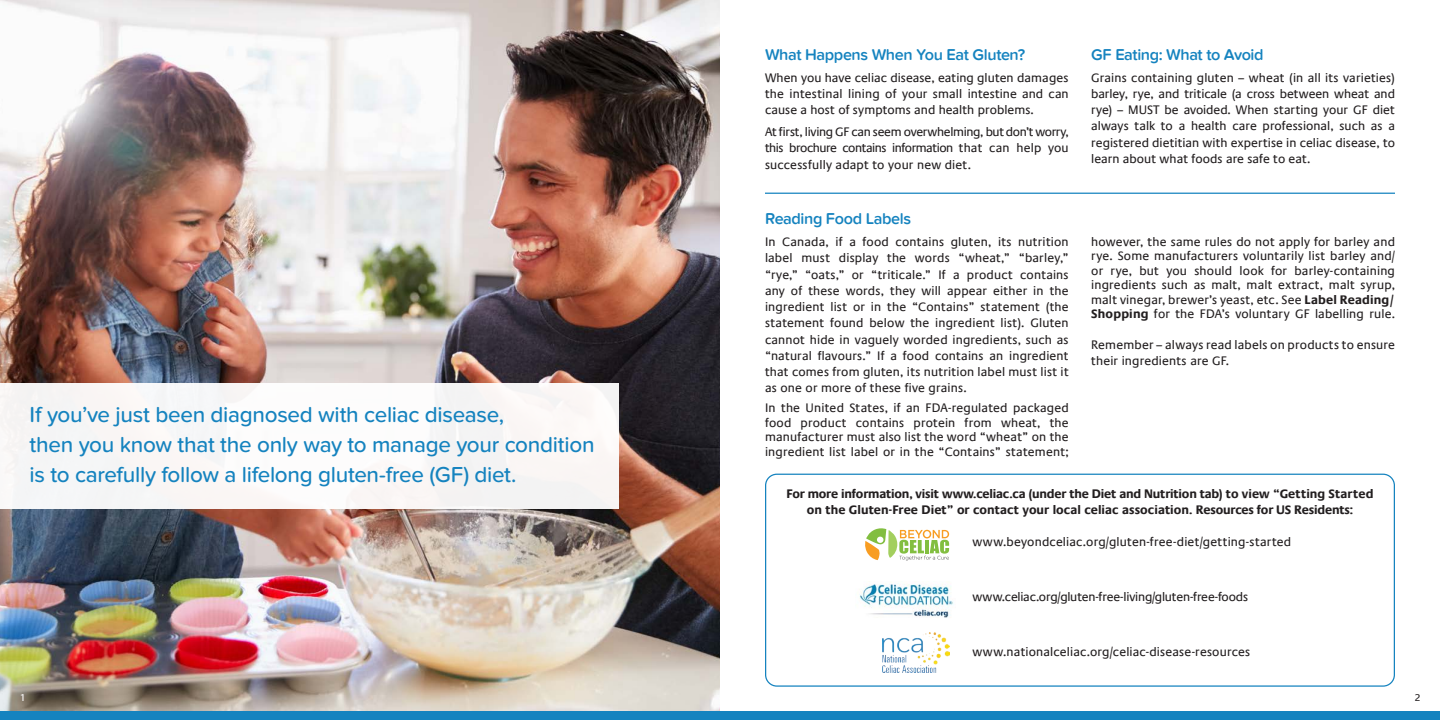
<style>
.page{position:relative;width:1440px;height:720px;background:#fff}
.page>*{position:absolute;margin:0;border:0;box-sizing:border-box;transform-origin:0 0}
.Header_UL_2{font:500 22.5px/30px "Proxima Nova Soft";letter-spacing:-.015em;color:#1583bf}
.BodyHead{font:600 16.25px "Proxima Nova Soft W03";letter-spacing:-.025em;color:#1583bf}
.Body{font:12.5px/16.2px "Praxis Com";letter-spacing:.01em;color:#231f20;text-align:justify}
.Body-2{font:700 12.5px/16.2px "Praxis Com";letter-spacing:-.01em;color:#231f20;text-align:center}
.Body-3{font:12.5px "Praxis Com";letter-spacing:-.015em;color:#231f20}
.Body-4{font:10px "Praxis Com";color:#fff}
.t1{font:10px "Praxis Com";color:#231f20}
.s1{font-weight:700}
</style>
<div class="page">
<img style="left:0;top:0;width:720px;height:711px">
<div style="left:765px;top:474px;width:630px;height:213px;border:1px solid #1583bf;border-radius:11px"></div>
<hr style="left:765px;top:193px;width:630px;height:1px;background:#1583bf">
<div style="left:0;top:383px;width:619px;height:126px;background:#faf6f6"></div>
<div style="left:0;top:711px;width:1440px;height:9px;background:#1583bf"></div>
<img style="left:859px;top:583px;width:95px;height:35px">
<img style="left:883px;top:633px;width:66px;height:40px">
<svg style="left:865px;top:528px;width:84px;height:32px"></svg>
<p class="Header_UL_2" style="left:30px;top:400px;width:566px">If you’ve just been diagnosed with celiac disease,<br>then you know that the only way to manage your condition is to carefully follow a lifelong gluten-free (GF) diet.</p>
<p class="Body-4" style="left:19px;top:692px;width:8px">1</p>
<p class="BodyHead" style="left:765px;top:45px;width:262px">What Happens When You Eat Gluten?</p>
<p class="Body" style="left:765px;top:69px;width:305px">When you have celiac disease, eating gluten damages the intestinal lining of your small intestine and can cause a host of symptoms and health problems.</p>
<p class="Body" style="left:765px;top:124px;width:305px">At first, living GF can seem overwhelming, but don’t worry, this brochure contains information that can help you successfully adapt to your new diet.</p>
<p class="BodyHead" style="left:765px;top:210px;width:148px">Reading Food Labels</p>
<p class="Body" style="left:765px;top:234px;width:305px">In Canada, if a food contains gluten, its nutrition label must display the words “wheat,” “barley,” “rye,” “oats,” or “triticale.” If a product contains any of these words, they will appear either in the ingredient list or in the “Contains” statement (the statement found below the ingredient list). Gluten cannot hide in vaguely worded ingredients, such as “natural flavours.” If a food contains an ingredient that comes from gluten, its nutrition label must list it as one or more of these five grains.</p>
<p class="Body" style="left:765px;top:401px;width:305px;line-height:14.4px">In the United States, if an FDA-regulated packaged food product contains protein from wheat, the manufacturer must also list the word “wheat” on the ingredient list label or in the “Contains” statement;</p>
<p class="BodyHead" style="left:1091px;top:45px;width:174px">GF Eating: What to Avoid</p>
<p class="Body" style="left:1091px;top:69px;width:305px">Grains containing gluten – wheat (in all its varieties) barley, rye, and triticale (a cross between wheat and rye) – MUST be avoided. When starting your GF diet always talk to a health care professional, such as a registered dietitian with expertise in celiac disease, to learn about what foods are safe to eat.</p>
<p class="Body" style="left:1091px;top:235px;width:305px;line-height:14.4px">however, the same rules do not apply for barley and rye. Some manufacturers voluntarily list barley and/ or rye, but you should look for barley-containing ingredients such as malt, malt extract, malt syrup, malt vinegar, brewer’s yeast, etc. See <span class="s1">Label Reading/ Shopping</span> for the FDA’s voluntary GF labelling rule.</p>
<p class="Body" style="left:1091px;top:336px;width:305px">Remember – always read labels on products to ensure their ingredients are GF.</p>
<p class="Body-2" style="left:787px;top:485px;width:588px">For more information, visit www.celiac.ca (under the Diet and Nutrition tab) to view “Getting Started on the Gluten-Free Diet” or contact your local celiac association. Resources for US Residents:</p>
<p class="Body" style="left:973px;top:534px;width:320px">www.beyondceliac.org/gluten-free-diet/getting-started</p>
<p class="Body-3" style="left:973px;top:589px;width:277px">www.celiac.org/gluten-free-living/gluten-free-foods</p>
<p class="Body" style="left:973px;top:644px;width:279px">www.nationalceliac.org/celiac-disease-resources</p>
<p class="t1" style="left:1414px;top:692px;width:8px">2</p>
</div>
